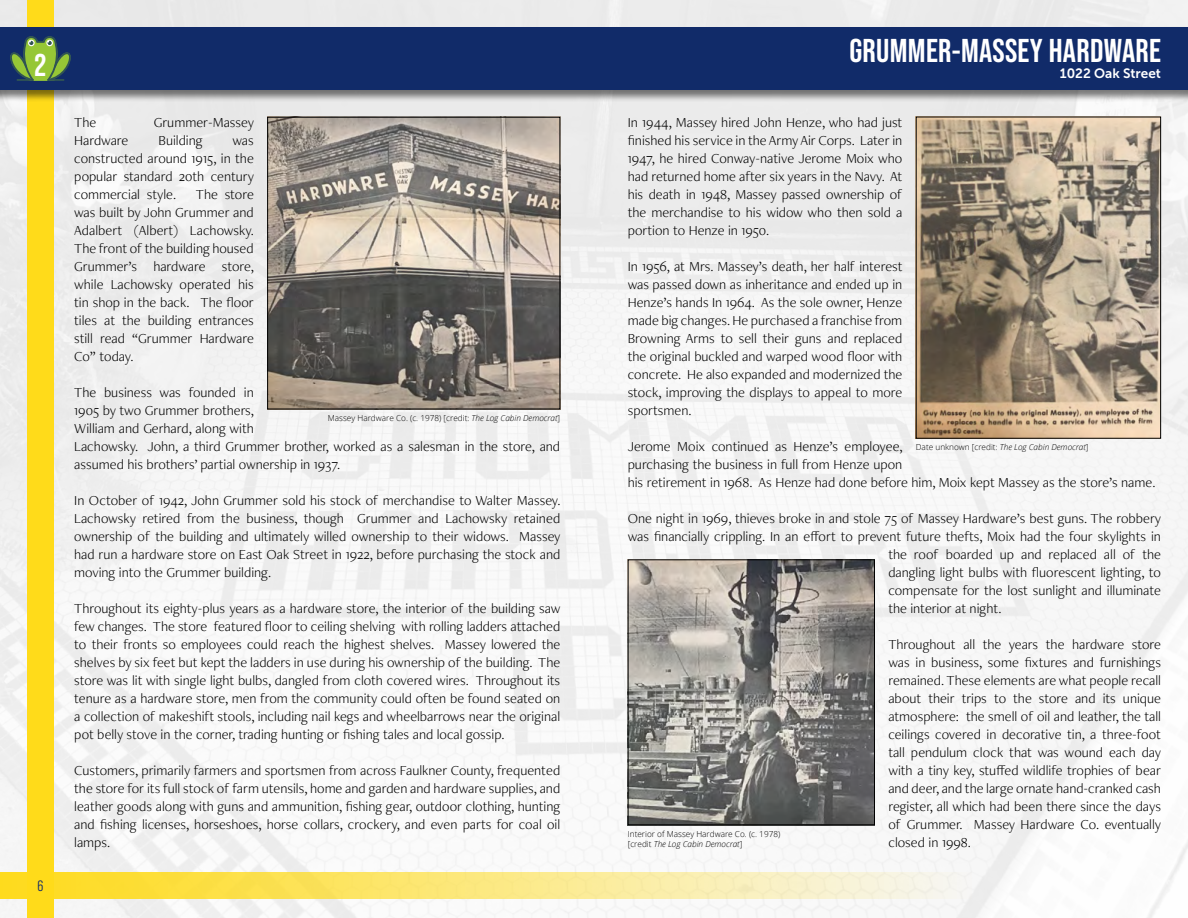
<style>
.page{position:relative;width:1188px;height:918px;background:#fff}
.page>*{position:absolute;margin:0;border:0;box-sizing:border-box;transform-origin:0 0}
.t1{font:700 33px "Bebas Neue Pro";letter-spacing:.01em;color:#fff}
.t2{font:700 31.5px "Bebas Neue Pro";color:#fff}
.t3{font:15px "Bebas Neue Pro Middle";color:#112b69}
.t4{font:300 14.25px/18px "Freight Neo Pro";color:#000;text-align:justify}
.t5{font:13.5px "Museo Sans 700";color:#fff}
.t6{font:300 8.25px/10.5px "Open Sans";color:#000}
.s1{font-style:italic}
</style>
<div class="page">
<img style="left:0;top:0;width:1188px;height:918px">
<img style="left:269px;top:119px;width:289px;height:288px">
<div style="left:267px;top:117px;width:293px;height:292px;border:1px solid #000"></div>
<img style="left:630px;top:561px;width:243px;height:262px">
<div style="left:628px;top:559px;width:247px;height:266px;border:1px solid #000"></div>
<img style="left:918px;top:119px;width:241px;height:318px">
<div style="left:916px;top:117px;width:245px;height:322px;border:1px solid #000"></div>
<div style="left:27px;top:0;width:27px;height:918px;background:#ffdb1a"></div>
<div style="left:0;top:872px;width:1188px;height:27px;background:linear-gradient(to right,#fdda19,#f8fdff)"></div>
<div style="left:0;top:26px;width:1188px;height:76px;background:#000;opacity:.51"></div>
<div style="left:0;top:27px;width:1188px;height:63px;background:#112b69"></div>
<svg style="left:10px;top:36px;width:61px;height:45px"></svg>
<h2 class="t2" style="left:35px;top:47px;width:13px">2</h2>
<p class="t3" style="left:38px;top:877px;width:7px">6</p>
<p class="t4" style="left:74px;top:113px;width:23px">The</p>
<p class="t4" style="left:154px;top:113px;width:102px">Grummer-Massey</p>
<p class="t4" style="left:74px;top:131px;width:56px">Hardware</p>
<p class="t4" style="left:158px;top:131px;width:46px">Building</p>
<p class="t4" style="left:74px;top:131px;width:181px;text-indent:158px">was constructed around 1915, in the popular standard 20th century commercial style.</p>
<p class="t4" style="left:74px;top:185px;width:181px;text-indent:122px">The store was built by John Grummer and Adalbert (Albert) Lachowsky.<br>The front of the building housed Grummer’s hardware store, while Lachowsky operated his tin shop in the back. The floor tiles at the building entrances still read “Grummer Hardware Co” today.</p>
<p class="t4" style="left:74px;top:383px;width:487px;text-align:left">The business was founded in<br>1905 by two Grummer brothers,<br>William and Gerhard, along with<br>Lachowsky. John, a third Grummer brother, worked as a salesman in the store, and assumed his brothers’ partial ownership in 1937.</p>
<p class="t4" style="left:74px;top:491px;width:488px">In October of 1942, John Grummer sold his stock of merchandise to Walter Massey.<br>Lachowsky retired from the business, though Grummer and Lachowsky retained ownership of the building and ultimately willed ownership to their widows. Massey had run a hardware store on East Oak Street in 1922, before purchasing the stock and moving into the Grummer building.</p>
<p class="t4" style="left:74px;top:599px;width:488px">Throughout its eighty-plus years as a hardware store, the interior of the building saw few changes. The store featured floor to ceiling shelving with rolling ladders attached to their fronts so employees could reach the highest shelves. Massey lowered the shelves by six feet but kept the ladders in use during his ownership of the building. The store was lit with single light bulbs, dangled from cloth covered wires. Throughout its tenure as a hardware store, men from the community could often be found seated on a collection of makeshift stools, including nail kegs and wheelbarrows near the original pot belly stove in the corner, trading hunting or fishing tales and local gossip.</p>
<p class="t4" style="left:74px;top:761px;width:488px">Customers, primarily farmers and sportsmen from across Faulkner County, frequented the store for its full stock of farm utensils, home and garden and hardware supplies, and leather goods along with guns and ammunition, fishing gear, outdoor clothing, hunting and fishing licenses, horseshoes, horse collars, crockery, and even parts for coal oil lamps.</p>
<p class="t6" style="left:328px;top:413px;width:234px">Massey Hardware Co. (c. 1978) [credit: <span class="s1">The Log Cabin Democrat</span>]</p>
<h1 class="t1" style="left:849px;top:31px;width:313px">GRUMMER-MASSEY HARDWARE</h1>
<p class="t5" style="left:1060px;top:66px;width:103px">1022 Oak Street</p>
<p class="t4" style="left:628px;top:113px;width:276px">In 1944, Massey hired John Henze, who had just finished his service in the Army Air Corps. Later in 1947, he hired Conway-native Jerome Moix who had returned home after six years in the Navy. At his death in 1948, Massey passed ownership of the merchandise to his widow who then sold a portion to Henze in 1950.</p>
<p class="t4" style="left:628px;top:257px;width:276px">In 1956, at Mrs. Massey’s death, her half interest was passed down as inheritance and ended up in Henze’s hands In 1964. As the sole owner, Henze made big changes. He purchased a franchise from Browning Arms to sell their guns and replaced the original buckled and warped wood floor with concrete. He also expanded and modernized the stock, improving the displays to appeal to more sportsmen.</p>
<p class="t4" style="left:628px;top:437px;width:529px;text-align:left">Jerome Moix continued as Henze’s employee,<br>purchasing the business in full from Henze upon<br>his retirement in 1968. As Henze had done before him, Moix kept Massey as the store’s name.</p>
<p class="t4" style="left:628px;top:509px;width:535px">One night in 1969, thieves broke in and stole 75 of Massey Hardware’s best guns. The robbery</p>
<p class="t4" style="left:628px;top:527px;width:535px">was financially crippling. In an effort to prevent future thefts, Moix had the four skylights in</p>
<p class="t4" style="left:888px;top:545px;width:274px">the roof boarded up and replaced all of the</p>
<p class="t4" style="left:888px;top:563px;width:274px">dangling light bulbs with fluorescent lighting, to</p>
<p class="t4" style="left:888px;top:581px;width:274px">compensate for the lost sunlight and illuminate</p>
<p class="t4" style="left:888px;top:599px;width:115px">the interior at night.</p>
<p class="t4" style="left:888px;top:635px;width:274px">Throughout all the years the hardware store was in business, some fixtures and furnishings remained. These elements are what people recall about their trips to the store and its unique atmosphere: the smell of oil and leather, the tall ceilings covered in decorative tin, a three-foot tall pendulum clock that was wound each day with a tiny key, stuffed wildlife trophies of bear and deer, and the large ornate hand-cranked cash register, all which had been there since the days of Grummer. Massey Hardware Co. eventually closed in 1998.</p>
<p class="t6" style="left:916px;top:442px;width:174px">Date unknown [credit: <span class="s1">The Log Cabin Democrat</span>]</p>
<p class="t6" style="left:628px;top:828px;width:154px">Interior of Massey Hardware Co. (c. 1978) [credit <span class="s1">The Log Cabin Democrat</span>]</p>
</div>
